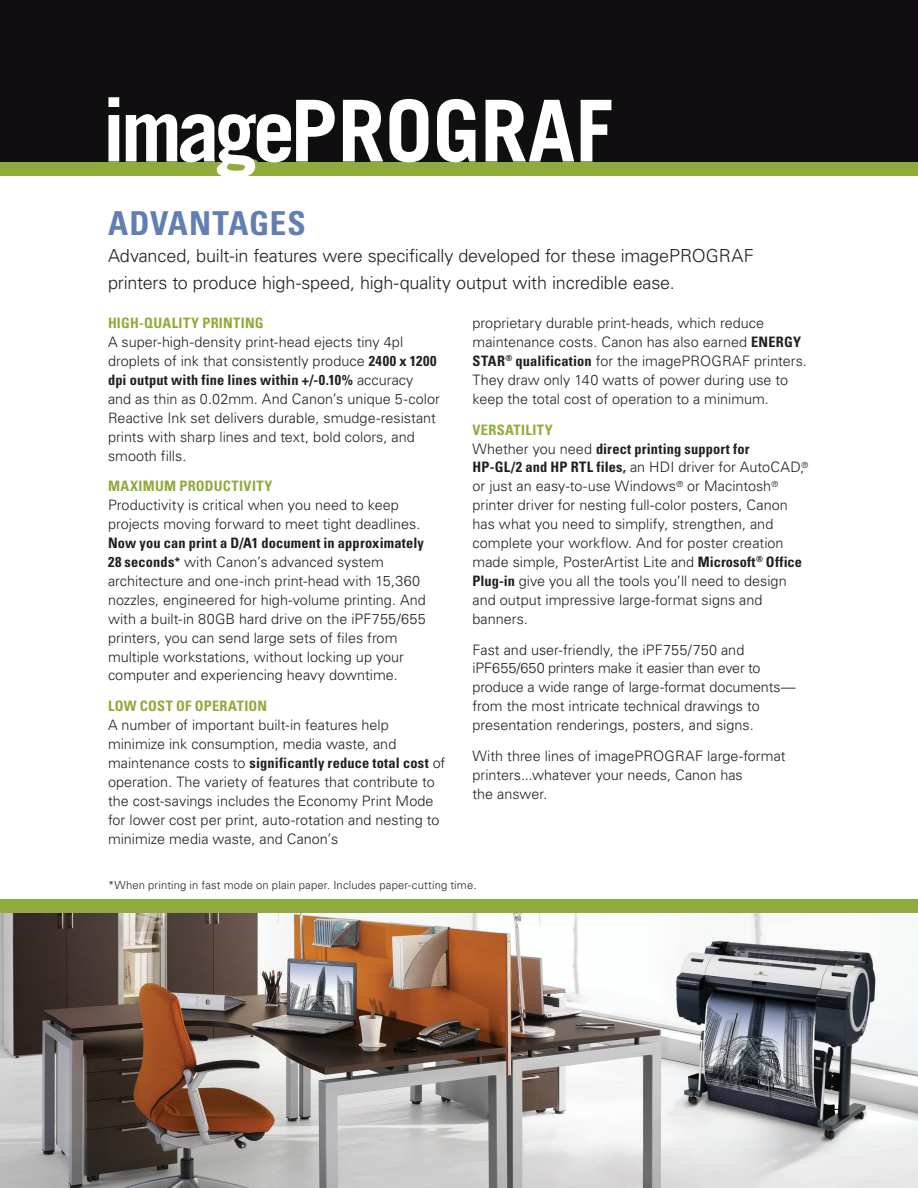
<style>
.page{position:relative;width:918px;height:1188px;background:#fff}
.page>*{position:absolute;margin:0;border:0;box-sizing:border-box;transform-origin:0 0}
.t1{font:700 85.5px "Trade Gothic";color:#fff}
.t2{font:700 condensed 33px "Univers";letter-spacing:.015em;color:#627eb3}
.t3{font:300 18px/27px "Univers";letter-spacing:-.01em;color:#231f20}
.t4{font:300 14.4px/18.9px "Univers";color:#231f20}
.t5{font:700 condensed 14.4px "Univers";letter-spacing:.02em;color:#91aa3c}
.t6{font:300 11.25px "Univers";letter-spacing:.01em;color:#231f20}
.s1{font-weight:700;font-stretch:condensed}
.s2{font-weight:700;font-stretch:condensed;font-size:12px}
</style>
<div class="page">
<img style="left:0;top:913px;width:918px;height:275px">
<div style="left:0;top:899px;width:918px;height:14px;background:#91aa3c"></div>
<div style="left:0;top:0;width:918px;height:165px;background:#110e11"></div>
<div style="left:0;top:162px;width:918px;height:14px;background:#91aa3c"></div>
<div style="left:233px;top:158px;width:25px;height:7px;background:#91aa3c;border-radius:50%"></div>
<p class="t1" style="left:102px;top:79px;width:513px">imagePROGRAF</p>
<p class="t2" style="left:108px;top:203px;width:199px">ADVANTAGES</p>
<p class="t3" style="left:108px;top:242px;width:647px">Advanced, built-in features were specifically developed for these imagePROGRAF printers to produce high-speed, high-quality output with incredible ease.</p>
<p class="t5" style="left:108px;top:314px;width:157px">HIGH-QUALITY PRINTING</p>
<p class="t4" style="left:108px;top:333px;width:333px">A super-high-density print-head ejects tiny 4pl droplets of ink that consistently produce <span class="s1">2400 x 1200 dpi output with fine lines within +/-0.10%</span> accuracy and as thin as 0.02mm. And Canon’s unique 5-color Reactive Ink set delivers durable, smudge-resistant prints with sharp lines and text, bold colors, and smooth fills.</p>
<p class="t5" style="left:108px;top:477px;width:166px">MAXIMUM PRODUCTIVITY</p>
<p class="t4" style="left:108px;top:496px;width:319px">Productivity is critical when you need to keep projects moving forward to meet tight deadlines.<br><span class="s1">Now you can print a D/A1 document in approximately 28 seconds</span><span class="s2">*</span> with Canon’s advanced system architecture and one-inch print-head with 15,360 nozzles, engineered for high-volume printing. And with a built-in 80GB hard drive on the iPF755/655 printers, you can send large sets of files from multiple workstations, without locking up your computer and experiencing heavy downtime.</p>
<p class="t5" style="left:108px;top:697px;width:161px">LOW COST OF OPERATION</p>
<p class="t4" style="left:108px;top:716px;width:339px">A number of important built-in features help minimize ink consumption, media waste, and maintenance costs to <span class="s1">significantly reduce total cost</span> of operation. The variety of features that contribute to the cost-savings includes the Economy Print Mode for lower cost per print, auto-rotation and nesting to minimize media waste, and Canon’s</p>
<p class="t4" style="left:472px;top:314px;width:336px">proprietary durable print-heads, which reduce maintenance costs. Canon has also earned <span class="s1">ENERGY STAR</span><sup>®</sup> <span class="s1">qualification</span> for the imagePROGRAF printers.<br>They draw only 140 watts of power during use to keep the total cost of operation to a minimum.</p>
<p class="t5" style="left:472px;top:421px;width:82px">VERSATILITY</p>
<p class="t4" style="left:472px;top:439px;width:337px">Whether you need <span class="s1">direct printing support for<br>HP-GL/2 and HP RTL files,</span> an HDI driver for AutoCAD,<sup>® </sup>or just an easy-to-use Windows<sup>®</sup> or Macintosh<sup>® </sup>printer driver for nesting full-color posters, Canon has what you need to simplify, strengthen, and complete your workflow. And for poster creation made simple, PosterArtist Lite and <span class="s1">Microsoft</span><sup>®</sup> <span class="s1">Office Plug-in</span> give you all the tools you’ll need to design and output impressive large-format signs and banners.</p>
<p class="t4" style="left:472px;top:640px;width:324px">Fast and user-friendly, the iPF755/750 and iPF655/650 printers make it easier than ever to produce a wide range of large-format documents— from the most intricate technical drawings to presentation renderings, posters, and signs.</p>
<p class="t4" style="left:472px;top:747px;width:315px">With three lines of imagePROGRAF large-format printers...whatever your needs, Canon has<br>the answer.</p>
<p class="t6" style="left:108px;top:878px;width:370px">*When printing in fast mode on plain paper. Includes paper-cutting time.</p>
</div>
